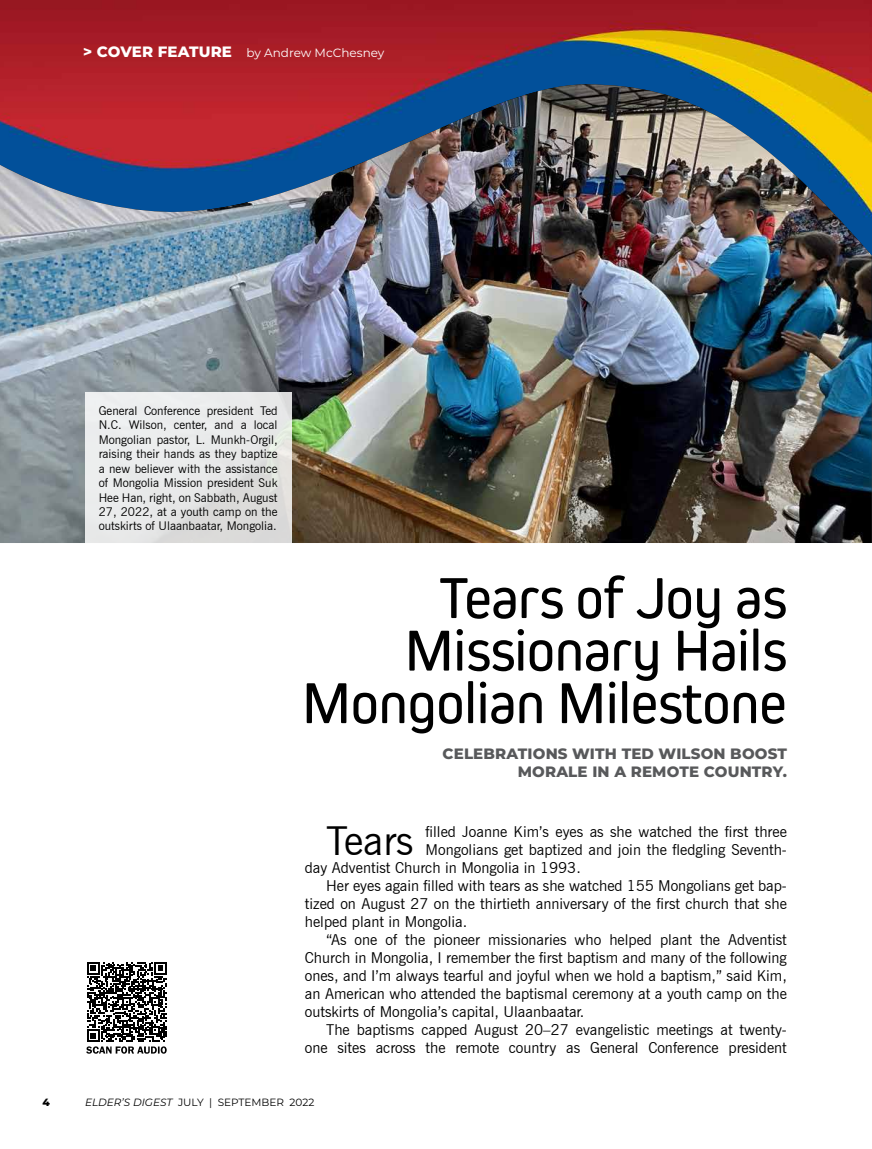
<style>
.page{position:relative;width:872px;height:1149px;background:#fff}
.page>*{position:absolute;margin:0;border:0;box-sizing:border-box;transform-origin:0 0}
.t1{font:60px/52.5px "Kiro";letter-spacing:-.01em;color:#000;text-align:right}
.t2{font:39.9px "News Gothic BT";color:#000}
.t3{font:15px "News Gothic BT";color:#000}
.t4{font:800 15px/18px "Montserrat";letter-spacing:.01em;color:#58595b;text-align:right}
.t5{font:12px/14.4px "News Gothic BT";color:#000;text-align:justify}
.t6{font:12px "Montserrat";color:#fff}
.t7{font:10.5px "Montserrat";color:#000}
.t8{font:800 10.5px "Montserrat";color:#000}
.s1{font-weight:800;font-size:15px}
.s2{font-style:italic}
</style>
<div class="page">
<img style="left:0;top:0;width:872px;height:395px">
<img style="left:0;top:84px;width:871px;height:459px">
<svg style="left:85px;top:392px;width:206px;height:151px;background:#e6e7e6"></svg>
<svg style="left:86px;top:962px;width:81px;height:91px"></svg>
<p class="t6" style="left:83px;top:45px;width:303px"><span class="s1">&gt; COVER FEATURE</span> by Andrew McChesney</p>
<p class="t5" style="left:99px;top:403px;width:180px">General Conference president Ted N.C. Wilson, center, and a local Mongolian pastor, L. Munkh-Orgil, raising their hands as they baptize a new believer with the assistance of Mongolia Mission president Suk Hee Han, right, on Sabbath, August 27, 2022, at a youth camp on the outskirts of Ulaanbaatar, Mongolia.</p>
<h1 class="t1" style="left:302px;top:570px;width:486px">Tears of Joy as<br>Missionary Hails<br>Mongolian Milestone</h1>
<p class="t4" style="left:442px;top:743px;width:346px">CELEBRATIONS WITH TED WILSON BOOST<br>MORALE IN A REMOTE COUNTRY.</p>
<h2 class="t2" style="left:326px;top:816px;width:89px">Tears</h2>
<p class="t3" style="left:425px;top:822px;width:363px">filled Joanne Kim’s eyes as she watched the first three</p>
<p class="t3" style="left:425px;top:840px;width:363px">Mongolians get baptized and join the fledgling Seventh-</p>
<p class="t3" style="left:305px;top:858px;width:277px">day Adventist Church in Mongolia in 1993.</p>
<p class="t3" style="left:326px;top:876px;width:462px">Her eyes again filled with tears as she watched 155 Mongolians get bap-</p>
<p class="t3" style="left:305px;top:894px;width:483px">tized on August 27 on the thirtieth anniversary of the first church that she</p>
<p class="t3" style="left:305px;top:912px;width:164px">helped plant in Mongolia.</p>
<p class="t3" style="left:326px;top:930px;width:462px">“As one of the pioneer missionaries who helped plant the Adventist</p>
<p class="t3" style="left:305px;top:948px;width:483px">Church in Mongolia, I remember the first baptism and many of the following</p>
<p class="t3" style="left:305px;top:966px;width:483px">ones, and I’m always tearful and joyful when we hold a baptism,” said Kim,</p>
<p class="t3" style="left:305px;top:984px;width:483px">an American who attended the baptismal ceremony at a youth camp on the</p>
<p class="t3" style="left:305px;top:1002px;width:281px">outskirts of Mongolia’s capital, Ulaanbaatar.</p>
<p class="t3" style="left:326px;top:1020px;width:462px">The baptisms capped August 20–27 evangelistic meetings at twenty-</p>
<p class="t3" style="left:305px;top:1038px;width:483px">one sites across the remote country as General Conference president</p>
<p class="t8" style="left:43px;top:1094px;width:9px">4</p>
<p class="t7" style="left:85px;top:1094px;width:231px"><span class="s2">ELDER’S DIGEST</span> JULY | SEPTEMBER 2022</p>
</div>
